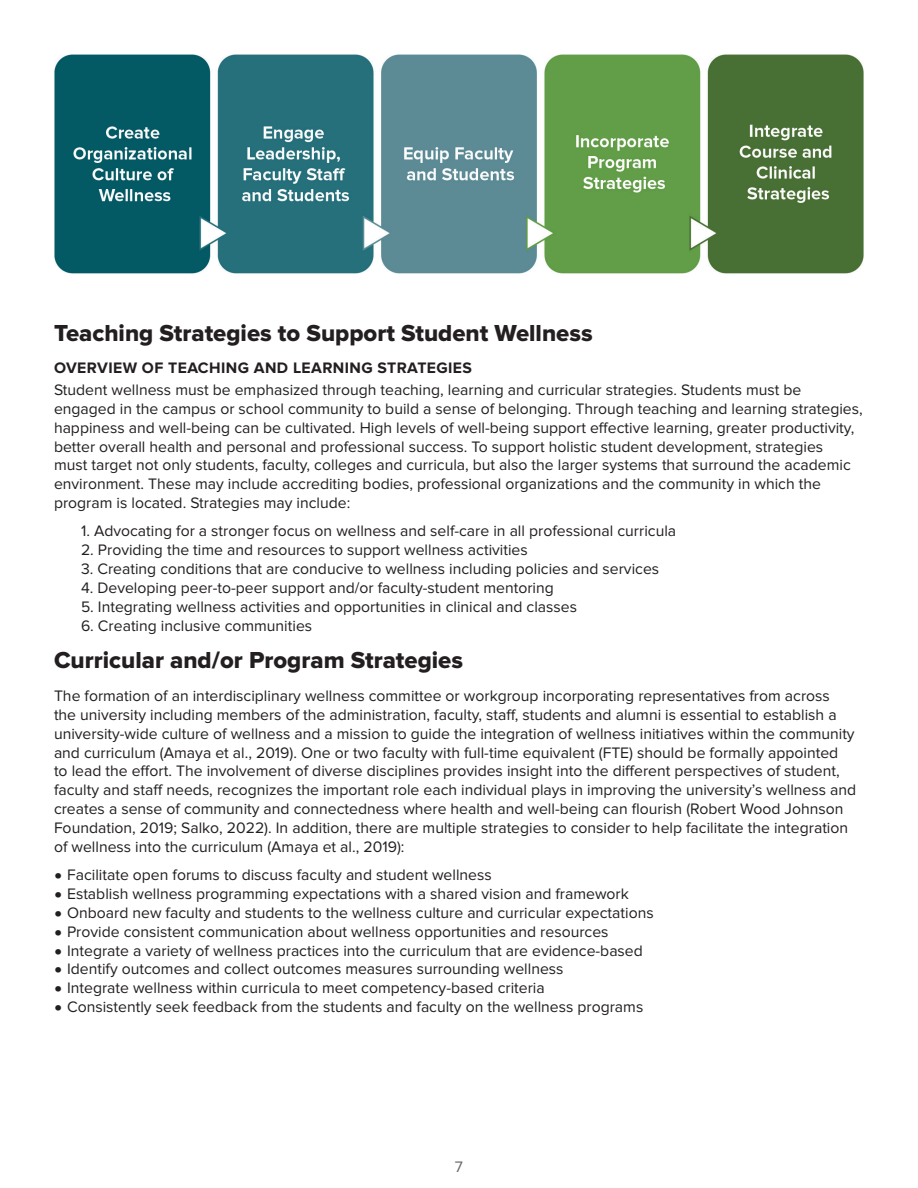
<style>
.page{position:relative;width:918px;height:1188px;background:#fff}
.page>*{position:absolute;margin:0;border:0;box-sizing:border-box;transform-origin:0 0}
.t1{font:24px "Proxima Nova Extrabld";color:#231f20}
.t2{font:15.75px/18.9px "Proxima Nova";color:#231f20}
.t3{font:700 15.75px "Proxima Nova";letter-spacing:.025em;color:#231f20}
.t4{font:15.75px "Proxima Nova";color:#656a6e}
.s1{font-family:"Buckeye Sans";font-weight:700}
</style>
<div class="page">
<img style="left:54px;top:54px;width:810px;height:220px">
<h1 class="t1" style="left:54px;top:319px;width:540px">Teaching Strategies to Support Student Wellness</h1>
<p class="t3" style="left:54px;top:359px;width:420px">OVERVIEW OF TEACHING AND LEARNING STRATEGIES</p>
<p class="t2" style="left:54px;top:380px;width:810px">Student wellness must be emphasized through teaching, learning and curricular strategies. Students must be engaged in the campus or school community to build a sense of belonging. Through teaching and learning strategies, happiness and well-being can be cultivated. High levels of well-being support effective learning, greater productivity, better overall health and personal and professional success. To support holistic student development, strategies<br>must target not only students, faculty, colleges and curricula, but also the larger systems that surround the academic environment. These may include accrediting bodies, professional organizations and the community in which the program is located. Strategies may include:</p>
<p class="t2" style="left:81px;top:522px;width:597px">1. Advocating for a stronger focus on wellness and self-care in all professional curricula</p>
<p class="t2" style="left:81px;top:541px;width:448px">2. Providing the time and resources to support wellness activities</p>
<p class="t2" style="left:81px;top:560px;width:580px">3. Creating conditions that are conducive to wellness including policies and services</p>
<p class="t2" style="left:81px;top:578px;width:474px">4. Developing peer-to-peer support and/or faculty-student mentoring</p>
<p class="t2" style="left:81px;top:597px;width:498px">5. Integrating wellness activities and opportunities in clinical and classes</p>
<p class="t2" style="left:81px;top:616px;width:233px">6. Creating inclusive communities</p>
<h1 class="t1" style="left:54px;top:647px;width:411px">Curricular and/or Program Strategies</h1>
<p class="t2" style="left:54px;top:686px;width:804px">The formation of an interdisciplinary wellness committee or workgroup incorporating representatives from across<br>the university including members of the administration, faculty, staff, students and alumni is essential to establish a university-wide culture of wellness and a mission to guide the integration of wellness initiatives within the community and curriculum (Amaya et al., 2019). One or two faculty with full-time equivalent (FTE) should be formally appointed<br>to lead the effort. The involvement of diverse disciplines provides insight into the different perspectives of student, faculty and staff needs, recognizes the important role each individual plays in improving the university’s wellness and creates a sense of community and connectedness where health and well-being can flourish (Robert Wood Johnson Foundation, 2019; Salko, 2022). In addition, there are multiple strategies to consider to help facilitate the integration of wellness into the curriculum (Amaya et al., 2019):</p>
<p class="t2" style="left:54px;top:866px;width:439px"><span class="s1">•</span> Facilitate open forums to discuss faculty and student wellness</p>
<p class="t2" style="left:54px;top:884px;width:576px"><span class="s1">•</span> Establish wellness programming expectations with a shared vision and framework</p>
<p class="t2" style="left:54px;top:903px;width:601px"><span class="s1">•</span> Onboard new faculty and students to the wellness culture and curricular expectations</p>
<p class="t2" style="left:54px;top:922px;width:556px"><span class="s1">•</span> Provide consistent communication about wellness opportunities and resources</p>
<p class="t2" style="left:54px;top:941px;width:590px"><span class="s1">•</span> Integrate a variety of wellness practices into the curriculum that are evidence-based</p>
<p class="t2" style="left:54px;top:960px;width:511px"><span class="s1">•</span> Identify outcomes and collect outcomes measures surrounding wellness</p>
<p class="t2" style="left:54px;top:979px;width:492px"><span class="s1">•</span> Integrate wellness within curricula to meet competency-based criteria</p>
<p class="t2" style="left:54px;top:998px;width:591px"><span class="s1">•</span> Consistently seek feedback from the students and faculty on the wellness programs</p>
<p class="t4" style="left:455px;top:1157px;width:10px">7</p>
</div>
